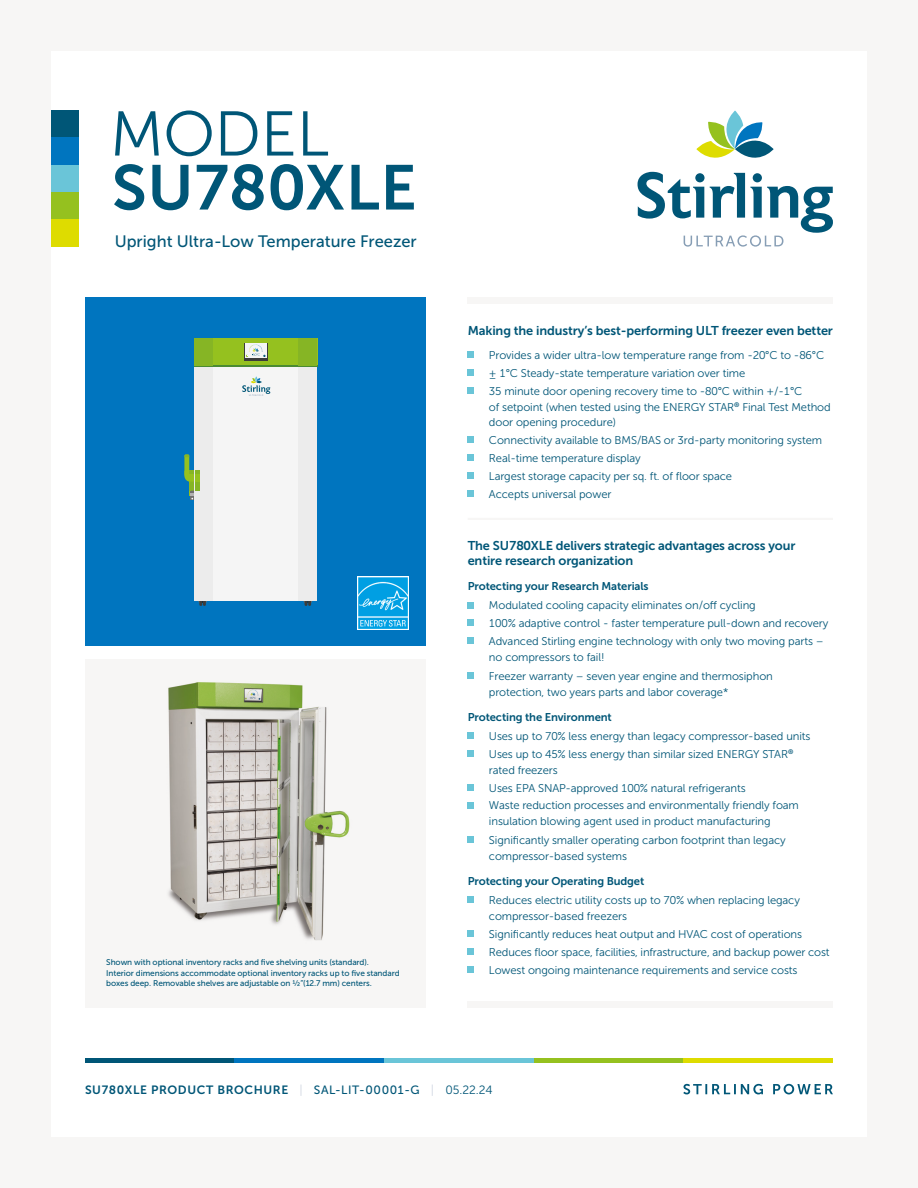
<style>
.page{position:relative;width:918px;height:1188px;background:#f7f6f5}
.page>*{position:absolute;margin:0;border:0;box-sizing:border-box;transform-origin:0 0}
.t1{font:63px "Museo Sans 700";letter-spacing:.01em;color:#005677}
.t2{font:63px "Museo Sans 300";letter-spacing:-.01em;color:#005677}
.t3{font:16.5px "Museo Sans 500";color:#005677}
.t4{font:12.75px/15.8px "Museo Sans 700";letter-spacing:-.01em;color:#005677}
.t5{font:12px "Museo Sans 700";letter-spacing:.05em;color:#005677}
.t6{font:11.25px/17.9px "Museo Sans 300";letter-spacing:-.01em;color:#005677}
.t7{font:11.25px "Museo Sans 700";letter-spacing:-.01em;color:#005677}
.t8{font:8.25px/10.5px "Museo Sans 500";letter-spacing:-.01em;color:#005677}
.s1{font-family:"Museo Sans 300";color:#cfd5e0}
.s2{font-family:"Museo Sans 500"}
.s3{font-family:"Museo Sans 300"}
</style>
<div class="page">
<div style="left:51px;top:51px;width:816px;height:1086px;background:#fff"></div>
<div style="left:85px;top:298px;width:340px;height:348px;background:#0075bf"></div>
<svg style="left:198px;top:601px;width:9px;height:5px"></svg>
<svg style="left:304px;top:601px;width:8px;height:5px"></svg>
<div style="left:213px;top:367px;width:95px;height:234px;background:#f5f5f5"></div>
<div style="left:194px;top:367px;width:19px;height:234px;background:#ececec"></div>
<div style="left:298px;top:367px;width:19px;height:234px;background:#ececec"></div>
<div style="left:194px;top:338px;width:123px;height:27px;background:#95c11f"></div>
<hr style="left:194px;top:365px;width:123px;height:2px;background:#4a8b33">
<div style="left:194px;top:338px;width:19px;height:27px;background:#86b525"></div>
<div style="left:298px;top:338px;width:19px;height:27px;background:#86b525"></div>
<div style="left:244px;top:343px;width:23px;height:18px;background:#3c3c3b"></div>
<svg style="left:184px;top:455px;width:16px;height:45px"></svg>
<div style="left:245px;top:344px;width:22px;height:14px;background:#f5f5f5"></div>
<svg style="left:242px;top:376px;width:28px;height:20px"></svg>
<svg style="left:246px;top:344px;width:20px;height:13px"></svg>
<div style="left:85px;top:659px;width:340px;height:349px;background:#f7f6f5"></div>
<img style="left:168px;top:682px;width:182px;height:258px">
<div style="left:51px;top:111px;width:27px;height:27px;background:#005677"></div>
<div style="left:51px;top:138px;width:27px;height:27px;background:#0075bf"></div>
<div style="left:51px;top:165px;width:27px;height:27px;background:#6ac5d8"></div>
<div style="left:51px;top:192px;width:27px;height:27px;background:#95c11f"></div>
<div style="left:51px;top:219px;width:27px;height:28px;background:#dedc00"></div>
<svg style="left:638px;top:111px;width:195px;height:136px"></svg>
<div style="left:468px;top:298px;width:365px;height:6px;background:#f7f6f5"></div>
<div style="left:468px;top:1001px;width:365px;height:7px;background:#f7f6f5"></div>
<svg style="left:683px;top:1084px;width:150px;height:10px"></svg>
<hr style="left:85px;top:1059px;width:150px;height:4px;background:#005677">
<hr style="left:235px;top:1059px;width:149px;height:4px;background:#0075bf">
<hr style="left:384px;top:1059px;width:150px;height:4px;background:#6ac5d8">
<hr style="left:534px;top:1059px;width:149px;height:4px;background:#95c11f">
<hr style="left:683px;top:1059px;width:150px;height:4px;background:#dedc00">
<img style="left:357px;top:577px;width:51px;height:52px">
<hr style="left:468px;top:518px;width:365px;height:2px;background:#f7f6f5">
<svg style="left:468px;top:352px;width:6px;height:6px"></svg>
<div style="left:468px;top:369px;width:6px;height:7px;background:#6ac5d8"></div>
<div style="left:468px;top:387px;width:6px;height:7px;background:#6ac5d8"></div>
<svg style="left:468px;top:437px;width:6px;height:6px"></svg>
<svg style="left:468px;top:455px;width:6px;height:6px"></svg>
<div style="left:468px;top:472px;width:6px;height:7px;background:#6ac5d8"></div>
<div style="left:468px;top:490px;width:6px;height:7px;background:#6ac5d8"></div>
<svg style="left:468px;top:602px;width:6px;height:6px"></svg>
<svg style="left:468px;top:620px;width:6px;height:6px"></svg>
<svg style="left:468px;top:638px;width:6px;height:6px"></svg>
<svg style="left:468px;top:672px;width:6px;height:6px"></svg>
<svg style="left:468px;top:733px;width:6px;height:6px"></svg>
<div style="left:468px;top:750px;width:6px;height:7px;background:#6ac5d8"></div>
<svg style="left:468px;top:784px;width:6px;height:6px"></svg>
<svg style="left:468px;top:802px;width:6px;height:6px"></svg>
<div style="left:468px;top:836px;width:6px;height:7px;background:#6ac5d8"></div>
<svg style="left:468px;top:897px;width:6px;height:6px"></svg>
<div style="left:468px;top:930px;width:6px;height:7px;background:#6ac5d8"></div>
<div style="left:468px;top:948px;width:6px;height:7px;background:#6ac5d8"></div>
<svg style="left:468px;top:966px;width:6px;height:6px"></svg>
<h1 class="t2" style="left:110px;top:100px;width:221px">MODEL</h1>
<h1 class="t1" style="left:112px;top:153px;width:306px">SU780XLE</h1>
<h2 class="t3" style="left:115px;top:232px;width:304px">Upright Ultra-Low Temperature Freezer</h2>
<p class="t8" style="left:106px;top:957px;width:295px">Shown with optional inventory racks and five shelving units (standard).<br>Interior dimensions accommodate optional inventory racks up to five standard boxes deep. Removable shelves are adjustable on ½”(12.7 mm) centers.</p>
<p class="t4" style="left:468px;top:323px;width:367px">Making the industry’s best-performing ULT freezer even better</p>
<p class="t6" style="left:489px;top:346px;width:337px">Provides a wider ultra-low temperature range from -20°C to -86°C ± 1°C Steady-state temperature variation over time<br>35 minute door opening recovery time to -80°C within +/-1°C</p>
<p class="t6" style="left:489px;top:399px;width:343px;line-height:15.8px">of setpoint (when tested using the ENERGY STAR<sup>®</sup> Final Test Method door opening procedure)</p>
<p class="t6" style="left:489px;top:432px;width:335px">Connectivity available to BMS/BAS or 3rd-party monitoring system Real-time temperature display<br>Largest storage capacity per sq. ft. of floor space<br>Accepts universal power</p>
<p class="t4" style="left:468px;top:537px;width:329px">The SU780XLE delivers strategic advantages across your entire research organization</p>
<p class="t7" style="left:468px;top:580px;width:182px">Protecting your Research Materials</p>
<p class="t6" style="left:489px;top:597px;width:341px">Modulated cooling capacity eliminates on/off cycling<br>100% adaptive control - faster temperature pull-down and recovery<br>Advanced Stirling engine technology with only two moving parts –</p>
<p class="t6" style="left:489px;top:648px;width:285px;line-height:18.6px">no compressors to fail!<br>Freezer warranty – seven year engine and thermosiphon</p>
<p class="t6" style="left:489px;top:683px;width:241px">protection, two years parts and labor coverage*</p>
<p class="t7" style="left:468px;top:711px;width:146px">Protecting the Environment</p>
<p class="t6" style="left:489px;top:727px;width:323px">Uses up to 70% less energy than legacy compressor-based units<br>Uses up to 45% less energy than similar sized ENERGY STAR<sup>®</sup></p>
<p class="t6" style="left:489px;top:761px;width:311px">rated freezers<br>Uses EPA SNAP-approved 100% natural refrigerants<br>Waste reduction processes and environmentally friendly foam</p>
<p class="t6" style="left:489px;top:812px;width:298px;line-height:18.6px">insulation blowing agent used in product manufacturing<br>Significantly smaller operating carbon footprint than legacy</p>
<p class="t6" style="left:489px;top:848px;width:140px">compressor-based systems</p>
<p class="t7" style="left:468px;top:875px;width:178px">Protecting your Operating Budget</p>
<p class="t6" style="left:489px;top:893px;width:313px;line-height:15.8px">Reduces electric utility costs up to 70% when replacing legacy compressor-based freezers</p>
<p class="t6" style="left:489px;top:925px;width:342px">Significantly reduces heat output and HVAC cost of operations<br>Reduces floor space, facilities, infrastructure, and backup power cost<br>Lowest ongoing maintenance requirements and service costs</p>
<p class="t5" style="left:85px;top:1084px;width:409px">SU780XLE PRODUCT BROCHURE <span class="s1">|</span> <span class="s2">SAL-LIT-00001-G</span> <span class="s1">|</span> <span class="s3">05.22.24</span></p>
</div>
